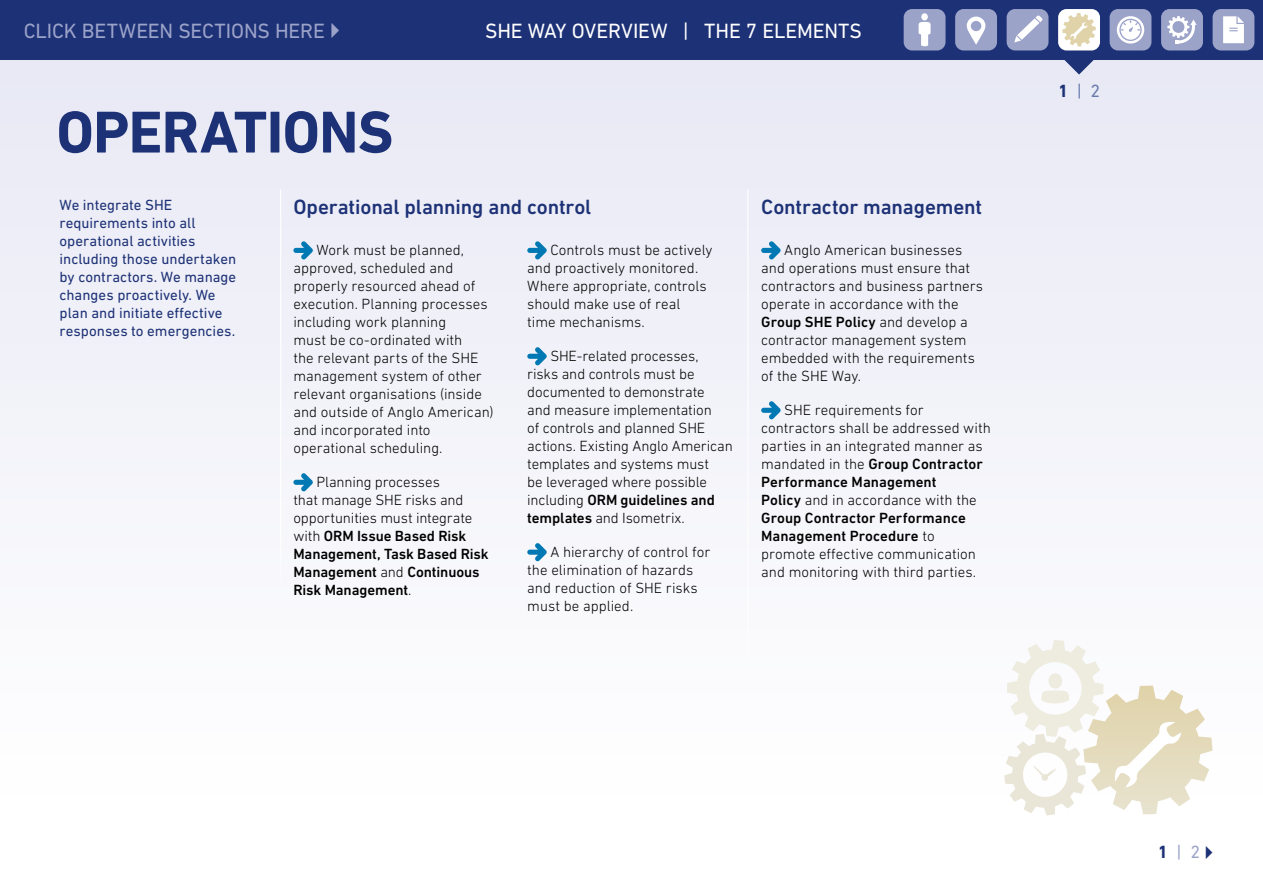
<style>
.page{position:relative;width:1263px;height:893px;background:#fff}
.page>*{position:absolute;margin:0;border:0;box-sizing:border-box;transform-origin:0 0}
.t1{font:700 60px "DIN Next LT Pro";letter-spacing:-.015em;color:#1d3176}
.t2{font:500 21px "DIN Next LT Pro";letter-spacing:-.005em;color:#1d3176}
.t3{font:21px "DIN Next LT Pro";letter-spacing:-.01em;color:#fff}
.t4{font:21px "DIN Next LT Pro";letter-spacing:-.005em;color:#9ca3c9}
.t5{font:18px "DIN Next LT Pro";color:#6c7bad}
.t6{font:18px "DIN Next LT Pro";color:#9ca3c9}
.t7{font:300 15px/18px "DIN Next LT Pro";color:#000}
.t8{font:15px/18px "DIN Next LT Pro";color:#1d3176}
.t9{font:500 15px/18px "DIN Next LT Pro";letter-spacing:-.005em;color:#000}
.s1{font-weight:300}
.s2{font-weight:500}
.s3{font-weight:700;color:#1d3176}
</style>
<div class="page">
<div style="left:0;top:0;width:1263px;height:810px;background:#f3f3fa"></div>
<div style="left:0;top:0;width:1263px;height:60px;background:#1d3176"></div>
<div style="left:1058px;top:9px;width:42px;height:41px;background:#fff;border-radius:8px"></div>
<svg style="left:293px;top:241px;width:20px;height:18px"></svg>
<svg style="left:293px;top:473px;width:20px;height:18px"></svg>
<hr style="left:280px;top:189px;width:1px;height:416px;background:#fff">
<hr style="left:747px;top:189px;width:1px;height:499px;background:#fff">
<svg style="left:527px;top:241px;width:20px;height:18px"></svg>
<svg style="left:527px;top:347px;width:20px;height:18px"></svg>
<svg style="left:527px;top:543px;width:20px;height:18px"></svg>
<svg style="left:1064px;top:60px;width:30px;height:15px"></svg>
<svg style="left:1004px;top:640px;width:208px;height:175px"></svg>
<svg style="left:761px;top:241px;width:20px;height:18px"></svg>
<svg style="left:761px;top:401px;width:20px;height:18px"></svg>
<svg style="left:1062px;top:13px;width:34px;height:33px"></svg>
<div style="left:904px;top:9px;width:41px;height:41px;background:#9ca3c9;border-radius:8px"></div>
<div style="left:921px;top:13px;width:7px;height:7px;background:#fff;border-radius:50%"></div>
<svg style="left:919px;top:22px;width:12px;height:24px"></svg>
<div style="left:955px;top:9px;width:42px;height:41px;background:#9ca3c9;border-radius:8px"></div>
<svg style="left:967px;top:17px;width:18px;height:28px"></svg>
<div style="left:1007px;top:9px;width:41px;height:41px;background:#9ca3c9;border-radius:8px"></div>
<svg style="left:1014px;top:15px;width:29px;height:27px"></svg>
<div style="left:1212px;top:9px;width:42px;height:41px;background:#9ca3c9;border-radius:8px"></div>
<svg style="left:1223px;top:16px;width:21px;height:27px"></svg>
<div style="left:1109px;top:9px;width:42px;height:41px;background:#9ca3c9;border-radius:8px"></div>
<svg style="left:1117px;top:16px;width:27px;height:28px"></svg>
<div style="left:1161px;top:9px;width:42px;height:41px;background:#9ca3c9;border-radius:8px"></div>
<svg style="left:1167px;top:16px;width:30px;height:27px"></svg>
<h2 class="t4" style="left:24px;top:19px;width:303px">CLICK BETWEEN SECTIONS HERE</h2>
<h1 class="t1" style="left:56px;top:97px;width:339px">OPERATIONS</h1>
<h2 class="t3" style="left:485px;top:18px;width:378px">SHE WAY OVERVIEW | THE 7 ELEMENTS</h2>
<p class="t8" style="left:60px;top:195px;width:178px">We integrate SHE requirements into all operational activities including those undertaken by contractors. We manage changes proactively. We plan and initiate effective responses to emergencies.</p>
<h2 class="t2" style="left:293px;top:195px;width:299px">Operational planning and control</h2>
<p class="t7" style="left:293px;top:241px;width:202px;text-indent:23px">Work must be planned, approved, scheduled and properly resourced ahead of execution. Planning processes including work planning<br>must be co-ordinated with<br>the relevant parts of the SHE management system of other relevant organisations (inside and outside of Anglo American) and incorporated into operational scheduling.</p>
<p class="t9" style="left:293px;top:473px;width:197px;text-indent:23px"><span class="s1">Planning processes<br>that manage SHE risks and opportunities must integrate with</span> ORM Issue Based Risk<br>Management, Task Based Risk<br>Management <span class="s1">and</span> Continuous<br>Risk Management<span class="s1">.</span></p>
<p class="t7" style="left:527px;top:241px;width:187px;text-indent:23px">Controls must be actively and proactively monitored.<br>Where appropriate, controls should make use of real<br>time mechanisms.</p>
<p class="t7" style="left:527px;top:347px;width:207px;text-indent:23px">SHE-related processes, risks and controls must be documented to demonstrate<br>and measure implementation<br>of controls and planned SHE actions. Existing Anglo American templates and systems must<br>be leveraged where possible including <span class="s2">ORM guidelines and templates</span> and Isometrix.</p>
<p class="t7" style="left:527px;top:542px;width:185px;text-indent:23px">A hierarchy of control for the elimination of hazards and reduction of SHE risks must be applied.</p>
<h2 class="t2" style="left:761px;top:195px;width:223px">Contractor management</h2>
<p class="t7" style="left:761px;top:241px;width:223px;text-indent:23px">Anglo American businesses and operations must ensure that contractors and business partners operate in accordance with the<br><span class="s2">Group SHE Policy</span> and develop a contractor management system embedded with the requirements of the SHE Way.</p>
<p class="t7" style="left:761px;top:401px;width:231px;text-indent:23px">SHE requirements for contractors shall be addressed with parties in an integrated manner as mandated in the <span class="s2">Group Contractor<br>Performance Management<br>Policy</span> and in accordance with the<br><span class="s2">Group Contractor Performance<br>Management Procedure</span> to promote effective communication and monitoring with third parties.</p>
<p class="t5" style="left:1058px;top:81px;width:44px"><span class="s3">1</span> | 2</p>
<p class="t6" style="left:1158px;top:841px;width:44px"><span class="s3">1</span> | 2</p>
</div>
